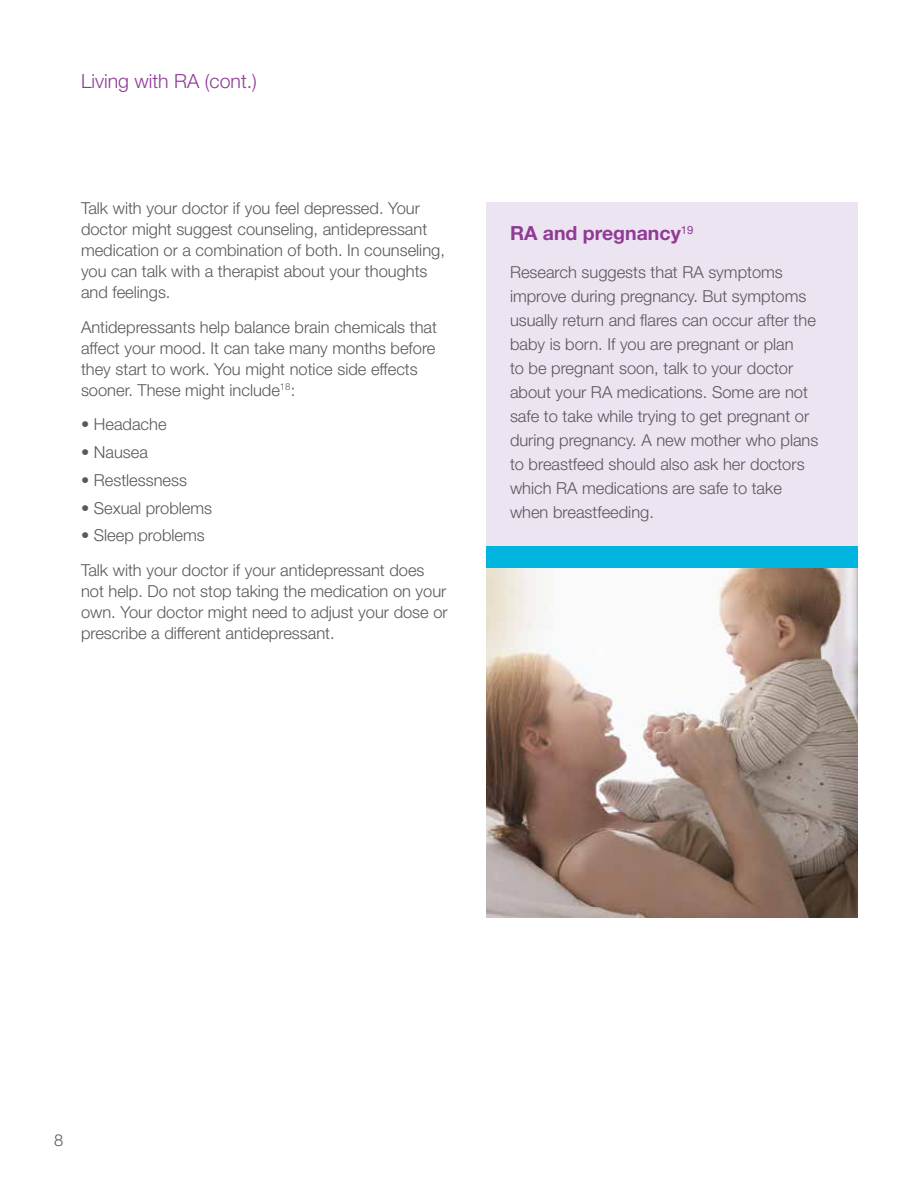
<style>
.page{position:relative;width:918px;height:1188px;background:#fff}
.page>*{position:absolute;margin:0;border:0;box-sizing:border-box;transform-origin:0 0}
.t1{font:300 19.5px "Helvetica Neue LT Std";color:#8f3b96}
.t2{font:700 19.5px "Helvetica Neue LT Std";color:#8f3b96}
.t3{font:300 16.5px/24px "Helvetica Neue LT Std";color:#58595b}
</style>
<div class="page">
<div style="left:486px;top:202px;width:371px;height:344px;background:#ede4f1"></div>
<img style="left:486px;top:568px;width:371px;height:349px">
<div style="left:486px;top:546px;width:371px;height:22px;background:#00b6de"></div>
<p class="t1" style="left:81px;top:69px;width:177px">Living with RA (cont.)</p>
<p class="t3" style="left:81px;top:198px;width:366px;line-height:21px">Talk with your doctor if you feel depressed. Your doctor might suggest counseling, antidepressant medication or a combination of both. In counseling, you can talk with a therapist about your thoughts and feelings.</p>
<p class="t3" style="left:81px;top:316px;width:358px;line-height:21px">Antidepressants help balance brain chemicals that affect your mood. It can take many months before they start to work. You might notice side effects sooner. These might include<sup>18</sup>:</p>
<p class="t3" style="left:81px;top:412px;width:87px">• Headache</p>
<p class="t3" style="left:81px;top:440px;width:68px">• Nausea</p>
<p class="t3" style="left:81px;top:468px;width:108px">• Restlessness</p>
<p class="t3" style="left:81px;top:495px;width:133px">• Sexual problems</p>
<p class="t3" style="left:81px;top:518px;width:345px;line-height:34.5px">• Sleep problems<br>Talk with your doctor if your antidepressant does</p>
<p class="t3" style="left:81px;top:580px;width:368px;line-height:21px;text-align:justify">not help. Do not stop taking the medication on your own. Your doctor might need to adjust your dose or prescribe a different antidepressant.</p>
<p class="t2" style="left:510px;top:221px;width:185px">RA and pregnancy<sup>19</sup></p>
<p class="t3" style="left:510px;top:260px;width:310px">Research suggests that RA symptoms improve during pregnancy. But symptoms usually return and flares can occur after the baby is born. If you are pregnant or plan<br>to be pregnant soon, talk to your doctor about your RA medications. Some are not safe to take while trying to get pregnant or during pregnancy. A new mother who plans to breastfeed should also ask her doctors which RA medications are safe to take when breastfeeding.</p>
<p class="t3" style="left:54px;top:1128px;width:11px">8</p>
</div>
